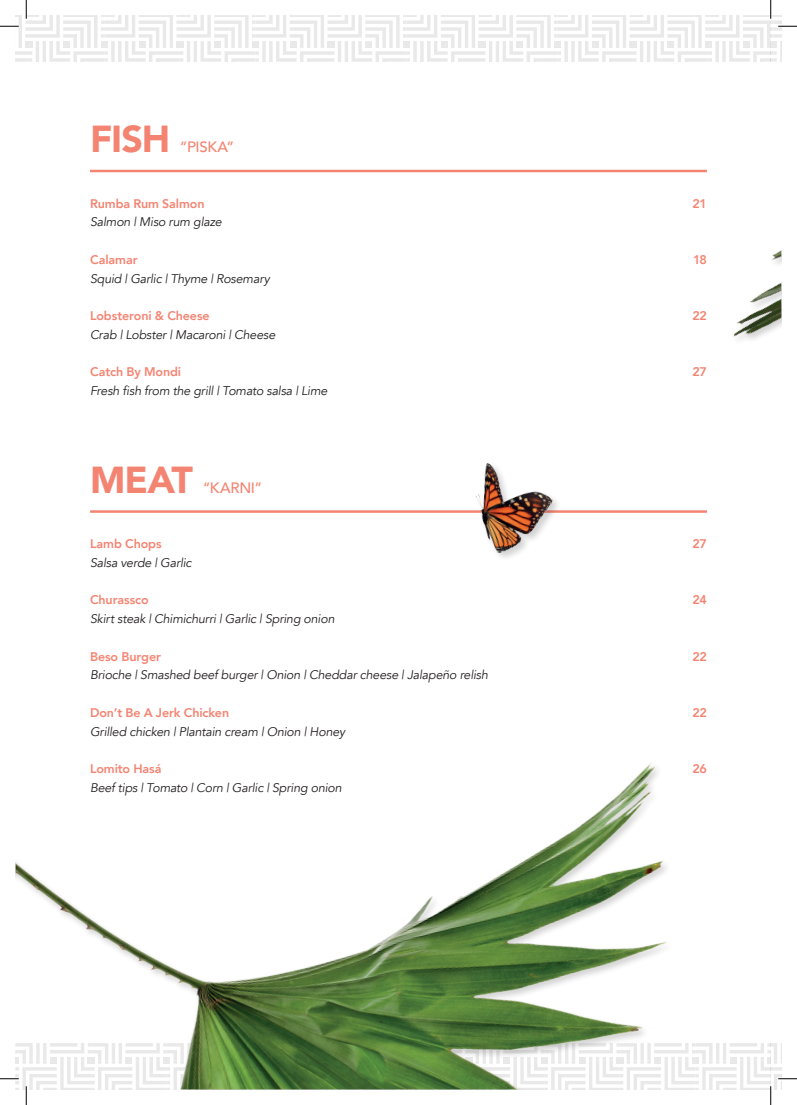
<style>
.page{position:relative;width:797px;height:1105px;background:#fff}
.page>*{position:absolute;margin:0;border:0;box-sizing:border-box;transform-origin:0 0}
.t1{font:900 37.5px "Avenir";letter-spacing:-.03em;color:#f48472}
.t2{font:500 15px "Avenir";letter-spacing:-.02em;color:#f48472}
.t3{font:italic 12.5px "Avenir";letter-spacing:-.015em;color:#231f20}
.t4{font:800 12.5px "Avenir";letter-spacing:-.01em;color:#f48472}
</style>
<div class="page">
<hr style="left:90px;top:510px;width:617px;height:3px;background:#f48472">
<hr style="left:90px;top:170px;width:617px;height:2px;background:#f48472">
<div style="left:16px;top:1043px;width:754px;height:46px;background:linear-gradient(to bottom,#f5f5f5,#f5f4f5)"></div>
<svg style="left:770px;top:1043px;width:11px;height:46px"></svg>
<div style="left:16px;top:16px;width:754px;height:46px;background:#f3f3f3"></div>
<div style="left:731px;top:16px;width:50px;height:417px;background:#231f20;opacity:.2"></div>
<img style="left:731px;top:209px;width:50px;height:177px">
<img style="left:16px;top:762px;width:701px;height:327px">
<div style="left:474px;top:461px;width:87px;height:101px;background:#fff"></div>
<img style="left:469px;top:463px;width:87px;height:95px">
<svg style="left:0;top:25px;width:19px;height:2px"></svg>
<svg style="left:778px;top:25px;width:19px;height:2px"></svg>
<svg style="left:0;top:1078px;width:19px;height:1px"></svg>
<svg style="left:778px;top:1078px;width:19px;height:1px"></svg>
<svg style="left:25px;top:0;width:2px;height:19px"></svg>
<svg style="left:25px;top:1086px;width:2px;height:19px"></svg>
<svg style="left:770px;top:0;width:1px;height:19px"></svg>
<svg style="left:770px;top:1086px;width:1px;height:19px"></svg>
<h1 class="t1" style="left:90px;top:107px;width:82px">FISH</h1>
<p class="t2" style="left:180px;top:134px;width:56px">“PISKA”</p>
<p class="t4" style="left:90px;top:194px;width:116px">Rumba Rum Salmon</p>
<p class="t4" style="left:692px;top:194px;width:16px">21</p>
<p class="t3" style="left:90px;top:215px;width:133px">Salmon | Miso rum glaze</p>
<p class="t4" style="left:90px;top:250px;width:49px">Calamar</p>
<p class="t4" style="left:693px;top:250px;width:15px">18</p>
<p class="t3" style="left:90px;top:271px;width:181px">Squid | Garlic | Thyme | Rosemary</p>
<p class="t4" style="left:90px;top:306px;width:121px">Lobsteroni &amp; Cheese</p>
<p class="t4" style="left:692px;top:306px;width:16px">22</p>
<p class="t3" style="left:90px;top:327px;width:187px">Crab | Lobster | Macaroni | Cheese</p>
<p class="t4" style="left:90px;top:362px;width:93px">Catch By Mondi</p>
<p class="t4" style="left:692px;top:362px;width:16px">27</p>
<p class="t3" style="left:90px;top:383px;width:239px">Fresh fish from the grill | Tomato salsa | Lime</p>
<h1 class="t1" style="left:90px;top:447px;width:105px">MEAT</h1>
<p class="t2" style="left:203px;top:474px;width:61px">“KARNI”</p>
<p class="t4" style="left:90px;top:534px;width:73px">Lamb Chops</p>
<p class="t4" style="left:692px;top:534px;width:16px">27</p>
<p class="t3" style="left:90px;top:555px;width:103px">Salsa verde | Garlic</p>
<p class="t4" style="left:90px;top:590px;width:60px">Churassco</p>
<p class="t4" style="left:692px;top:590px;width:16px">24</p>
<p class="t3" style="left:90px;top:611px;width:246px">Skirt steak | Chimichurri | Garlic | Spring onion</p>
<p class="t4" style="left:90px;top:647px;width:72px">Beso Burger</p>
<p class="t4" style="left:692px;top:647px;width:16px">22</p>
<p class="t3" style="left:90px;top:668px;width:399px">Brioche | Smashed beef burger | Onion | Cheddar cheese | Jalapeño relish</p>
<p class="t4" style="left:90px;top:703px;width:141px">Don’t Be A Jerk Chicken</p>
<p class="t4" style="left:692px;top:703px;width:16px">22</p>
<p class="t3" style="left:90px;top:724px;width:256px">Grilled chicken | Plantain cream | Onion | Honey</p>
<p class="t4" style="left:90px;top:759px;width:73px">Lomito Hasá</p>
<p class="t4" style="left:692px;top:759px;width:16px">26</p>
<p class="t3" style="left:90px;top:780px;width:253px">Beef tips | Tomato | Corn | Garlic | Spring onion</p>
</div>
